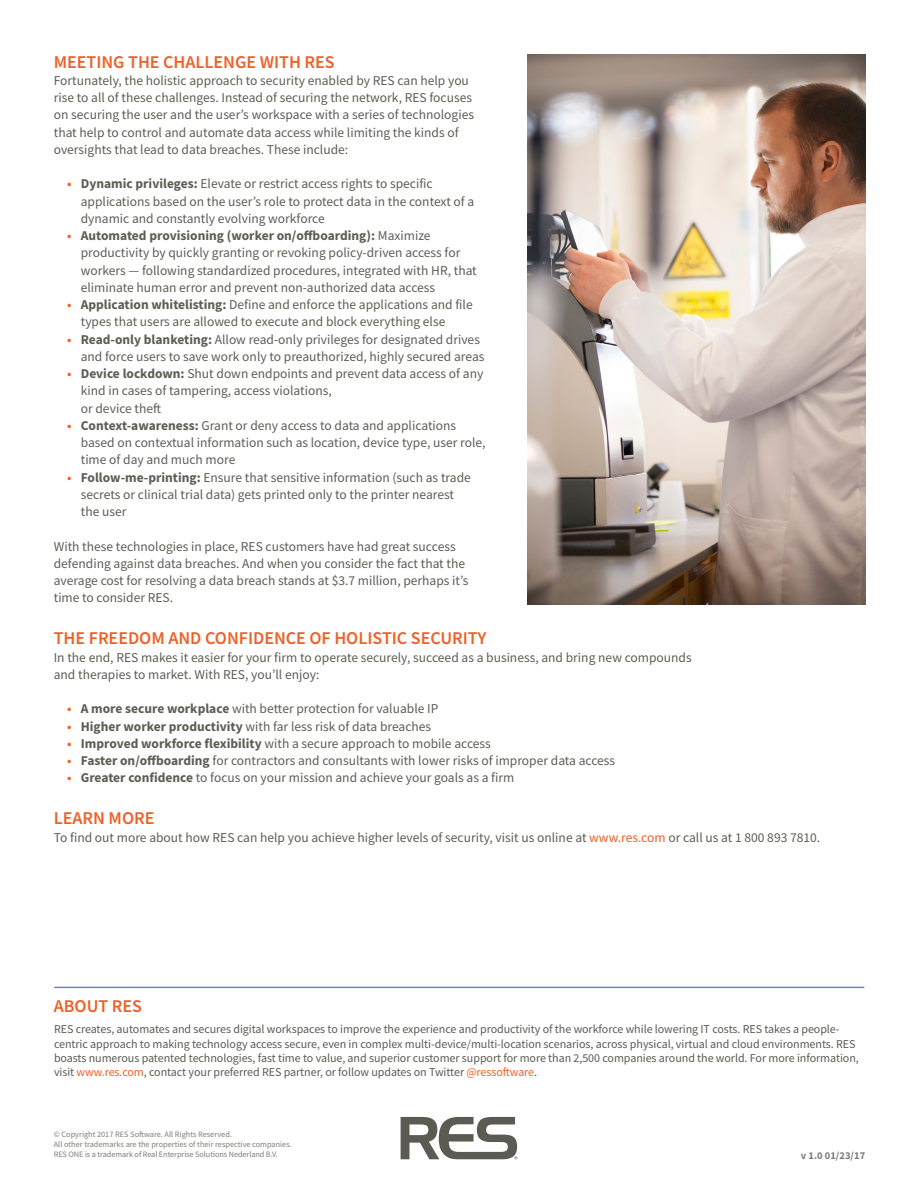
<style>
.page{position:relative;width:918px;height:1188px;background:#fff}
.page>*{position:absolute;margin:0;border:0;box-sizing:border-box;transform-origin:0 0}
.t1{font:600 18px "Source Sans Pro";color:#f05f25}
.t2{font:13.5px/17.2px "Source Sans Pro";color:#5e5d54}
.t3{font:12px/14.4px "Source Sans Pro";letter-spacing:-.005em;color:#5b5b53}
.t4{font:700 10.5px "Source Sans Pro";color:#817d77}
.t5{font:8.25px/9.9px "Source Sans Pro";color:#817d77}
.s1{font-weight:600;color:#f05f25}
.s2{font-weight:700}
.s3{color:#f05f25}
</style>
<div class="page">
<svg style="left:401px;top:1117px;width:116px;height:42px"></svg>
<hr style="left:54px;top:987px;width:810px;height:1px;background:#7582c0">
<img style="left:528px;top:54px;width:337px;height:551px">
<h1 class="t1" style="left:54px;top:50px;width:282px">MEETING THE CHALLENGE WITH RES</h1>
<p class="t2" style="left:54px;top:72px;width:422px">Fortunately, the holistic approach to security enabled by RES can help you rise to all of these challenges. Instead of securing the network, RES focuses on securing the user and the user’s workspace with a series of technologies that help to control and automate data access while limiting the kinds of oversights that lead to data breaches. These include:</p>
<p class="t2" style="left:81px;top:175px;width:395px;text-indent:-14px"><span class="s1">•</span> <span class="s2">Dynamic privileges:</span> Elevate or restrict access rights to specific applications based on the user’s role to protect data in the context of a dynamic and constantly evolving workforce</p>
<p class="t2" style="left:81px;top:227px;width:398px;text-indent:-14px"><span class="s1">•</span> <span class="s2">Automated provisioning (worker on/offboarding):</span> Maximize productivity by quickly granting or revoking policy-driven access for workers — following standardized procedures, integrated with HR, that eliminate human error and prevent non-authorized data access</p>
<p class="t2" style="left:81px;top:296px;width:394px;text-indent:-14px"><span class="s1">•</span> <span class="s2">Application whitelisting:</span> Define and enforce the applications and file types that users are allowed to execute and block everything else</p>
<p class="t2" style="left:81px;top:330px;width:405px;text-indent:-14px"><span class="s1">•</span> <span class="s2">Read-only blanketing:</span> Allow read-only privileges for designated drives and force users to save work only to preauthorized, highly secured areas</p>
<p class="t2" style="left:81px;top:365px;width:404px;text-indent:-14px"><span class="s1">•</span> <span class="s2">Device lockdown:</span> Shut down endpoints and prevent data access of any kind in cases of tampering, access violations,<br>or device theft</p>
<p class="t2" style="left:81px;top:417px;width:406px;text-indent:-14px"><span class="s1">•</span> <span class="s2">Context-awareness:</span> Grant or deny access to data and applications based on contextual information such as location, device type, user role, time of day and much more</p>
<p class="t2" style="left:81px;top:468px;width:392px;text-indent:-14px"><span class="s1">•</span> <span class="s2">Follow-me-printing:</span> Ensure that sensitive information (such as trade secrets or clinical trial data) gets printed only to the printer nearest the user</p>
<p class="t2" style="left:54px;top:537px;width:416px">With these technologies in place, RES customers have had great success defending against data breaches. And when you consider the fact that the average cost for resolving a data breach stands at $3.7 million, perhaps it’s time to consider RES.</p>
<h1 class="t1" style="left:54px;top:626px;width:434px">THE FREEDOM AND CONFIDENCE OF HOLISTIC SECURITY</h1>
<p class="t2" style="left:54px;top:648px;width:640px">In the end, RES makes it easier for your firm to operate securely, succeed as a business, and bring new compounds and therapies to market. With RES, you’ll enjoy:</p>
<p class="t2" style="left:67px;top:700px;width:373px"><span class="s1">•</span> <span class="s2">A more secure workplace</span> with better protection for valuable IP</p>
<p class="t2" style="left:67px;top:717px;width:365px"><span class="s1">•</span> <span class="s2">Higher worker productivity</span> with far less risk of data breaches</p>
<p class="t2" style="left:67px;top:735px;width:425px"><span class="s1">•</span> <span class="s2">Improved workforce flexibility</span> with a secure approach to mobile access</p>
<p class="t2" style="left:67px;top:752px;width:550px"><span class="s1">•</span> <span class="s2">Faster on/offboarding</span> for contractors and consultants with lower risks of improper data access</p>
<p class="t2" style="left:67px;top:769px;width:449px"><span class="s1">•</span> <span class="s2">Greater confidence</span> to focus on your mission and achieve your goals as a firm</p>
<h1 class="t1" style="left:54px;top:806px;width:102px">LEARN MORE</h1>
<p class="t2" style="left:54px;top:828px;width:768px">To find out more about how RES can help you achieve higher levels of security, visit us online at <span class="s3">www.res.com</span> or call us at 1 800 893 7810.</p>
<h1 class="t1" style="left:54px;top:994px;width:90px">ABOUT RES</h1>
<p class="t3" style="left:54px;top:1022px;width:806px">RES creates, automates and secures digital workspaces to improve the experience and productivity of the workforce while lowering IT costs. RES takes a people&shy;centric approach to making technology access secure, even in complex multi-device/multi-location scenarios, across physical, virtual and cloud environments. RES boasts numerous patented technologies, fast time to value, and superior customer support for more than 2,500 companies around the world. For more information, visit <span class="s3">www.res.com</span>, contact your preferred RES partner, or follow updates on Twitter <span class="s3">@ressoftware</span>.</p>
<p class="t5" style="left:54px;top:1129px;width:240px">© Copyright 2017 RES Software. All Rights Reserved.<br>All other trademarks are the properties of their respective companies.<br>RES ONE is a trademark of Real Enterprise Solutions Nederland B.V.</p>
<p class="t4" style="left:801px;top:1148px;width:66px">v 1.0 01/23/17</p>
</div>
